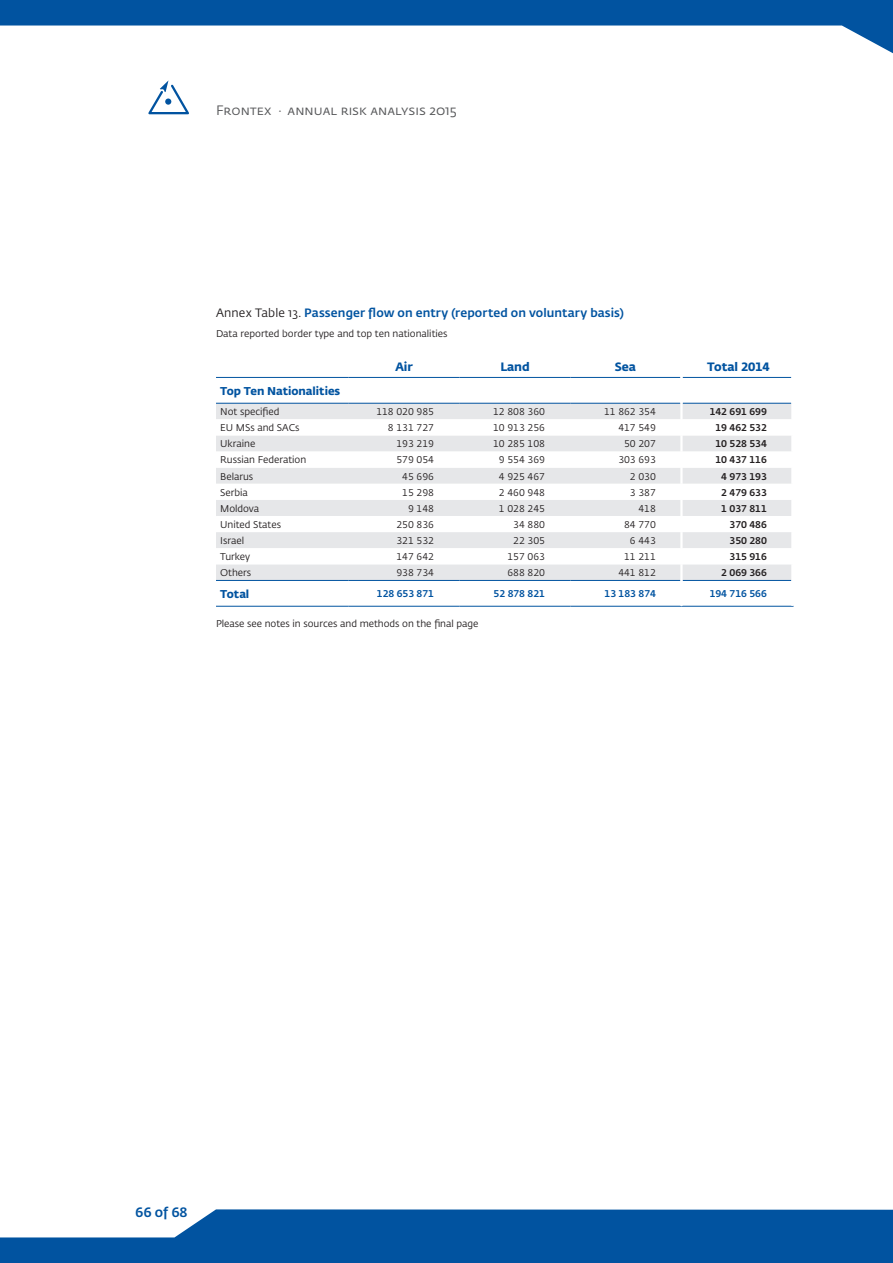
<style>
.page{position:relative;width:893px;height:1263px;background:#fff}
.page>*{position:absolute;margin:0;border:0;box-sizing:border-box;transform-origin:0 0}
.t1{font:13.5px "Fedra Sans Pro";color:#57585a}
.t2{font:500 13.5px "Fedra Sans Pro";color:#0153a0}
.RAU_caption{font:500 12px "Fedra Sans Pro";letter-spacing:.01em;color:#0153a0}
.table_head_8{font:700 12px "Fedra Sans Pro";letter-spacing:-.005em;color:#0153a0}
.table_subhead{font:700 11.25px "Fedra Sans Pro";letter-spacing:-.005em;color:#0153a0}
.table_body_left{font:9.75px "Fedra Sans Pro";letter-spacing:-.005em;color:#231f20}
.RAU_caption_source{font:9.75px "Fedra Sans Pro";letter-spacing:-.005em;color:#231f20}
.table_body_left-2{font:500 9.75px "Fedra Sans Pro";letter-spacing:-.005em;color:#231f20}
.table_body_right{font:500 9.75px "Fedra Sans Pro";letter-spacing:-.005em;color:#0153a0}
.s1{font-weight:400;color:#231f20}
</style>
<div class="page">
<svg style="left:148px;top:80px;width:41px;height:34px"></svg>
<svg style="left:216px;top:376px;width:575px;height:1px"></svg>
<svg style="left:216px;top:402px;width:575px;height:204px"></svg>
<div style="left:216px;top:404px;width:575px;height:176px;background:#e6e7e9"></div>
<svg style="left:216px;top:419px;width:575px;height:145px"></svg>
<hr style="left:216px;top:377px;width:133px;height:1px;background:#0153a0">
<hr style="left:349px;top:377px;width:111px;height:1px;background:#0153a0">
<hr style="left:460px;top:377px;width:111px;height:1px;background:#0153a0">
<hr style="left:571px;top:377px;width:109px;height:1px;background:#0153a0">
<hr style="left:683px;top:377px;width:108px;height:1px;background:#0153a0">
<hr style="left:216px;top:403px;width:133px;height:1px;background:#0153a0">
<hr style="left:349px;top:403px;width:111px;height:1px;background:#0153a0">
<hr style="left:460px;top:403px;width:111px;height:1px;background:#0153a0">
<hr style="left:571px;top:403px;width:109px;height:1px;background:#0153a0">
<hr style="left:683px;top:403px;width:108px;height:1px;background:#0153a0">
<hr style="left:216px;top:580px;width:133px;height:1px;background:#0153a0">
<hr style="left:349px;top:580px;width:111px;height:1px;background:#0153a0">
<hr style="left:460px;top:580px;width:111px;height:1px;background:#0153a0">
<hr style="left:571px;top:580px;width:109px;height:1px;background:#0153a0">
<hr style="left:683px;top:580px;width:108px;height:1px;background:#0153a0">
<hr style="left:216px;top:606px;width:133px;height:1px;background:#0153a0">
<hr style="left:349px;top:606px;width:111px;height:1px;background:#0153a0">
<hr style="left:460px;top:606px;width:111px;height:1px;background:#0153a0">
<hr style="left:571px;top:606px;width:110px;height:1px;background:#0153a0">
<hr style="left:681px;top:606px;width:112px;height:1px;background:#0153a0">
<hr style="left:680px;top:355px;width:3px;height:22px;background:#fff">
<hr style="left:680px;top:377px;width:3px;height:26px;background:#fff">
<hr style="left:680px;top:403px;width:3px;height:16px;background:#fff">
<hr style="left:680px;top:419px;width:3px;height:16px;background:#fff">
<hr style="left:680px;top:435px;width:3px;height:17px;background:#fff">
<hr style="left:680px;top:452px;width:3px;height:16px;background:#fff">
<hr style="left:680px;top:468px;width:3px;height:16px;background:#fff">
<hr style="left:680px;top:484px;width:3px;height:16px;background:#fff">
<hr style="left:680px;top:500px;width:3px;height:16px;background:#fff">
<hr style="left:680px;top:516px;width:3px;height:16px;background:#fff">
<hr style="left:680px;top:532px;width:3px;height:16px;background:#fff">
<hr style="left:680px;top:548px;width:3px;height:16px;background:#fff">
<hr style="left:680px;top:564px;width:3px;height:16px;background:#fff">
<hr style="left:680px;top:580px;width:3px;height:26px;background:#fff">
<svg style="left:0;top:0;width:893px;height:54px"></svg>
<svg style="left:0;top:1209px;width:893px;height:54px;background:#2068ab"></svg>
<h1 class="t1" style="left:216px;top:100px;width:242px">Frontex · annual risk analysis 2015</h1>
<p class="RAU_caption" style="left:216px;top:303px;width:409px"><span class="s1">Annex Table 13.</span> Passenger flow on entry (reported on voluntary basis)</p>
<p class="RAU_caption_source" style="left:216px;top:327px;width:233px">Data reported border type and top ten nationalities</p>
<p class="table_head_8" style="left:395px;top:357px;width:19px">Air</p>
<p class="table_head_8" style="left:500px;top:357px;width:31px">Land</p>
<p class="table_head_8" style="left:615px;top:357px;width:23px">Sea</p>
<p class="table_head_8" style="left:707px;top:357px;width:64px">Total 2014</p>
<p class="table_subhead" style="left:220px;top:382px;width:121px">Top Ten Nationalities</p>
<p class="table_body_left" style="left:220px;top:405px;width:61px">Not specified</p>
<p class="table_body_left" style="left:376px;top:405px;width:59px">118 020 985</p>
<p class="table_body_left" style="left:493px;top:405px;width:53px">12 808 360</p>
<p class="table_body_left" style="left:604px;top:405px;width:53px">11 862 354</p>
<p class="table_body_left-2" style="left:710px;top:404px;width:59px">142 691 699</p>
<p class="table_body_left" style="left:220px;top:421px;width:81px">EU MSs and SACs</p>
<p class="table_body_left" style="left:388px;top:421px;width:48px">8 131 727</p>
<p class="table_body_left" style="left:493px;top:421px;width:53px">10 913 256</p>
<p class="table_body_left" style="left:618px;top:421px;width:39px">417 549</p>
<p class="table_body_left-2" style="left:715px;top:420px;width:53px">19 462 532</p>
<p class="table_body_left" style="left:220px;top:437px;width:37px">Ukraine</p>
<p class="table_body_left" style="left:396px;top:437px;width:39px">193 219</p>
<p class="table_body_left" style="left:493px;top:437px;width:53px">10 285 108</p>
<p class="table_body_left" style="left:624px;top:437px;width:33px">50 207</p>
<p class="table_body_left-2" style="left:715px;top:436px;width:53px">10 528 534</p>
<p class="table_body_left" style="left:220px;top:453px;width:88px">Russian Federation</p>
<p class="table_body_left" style="left:396px;top:453px;width:39px">579 054</p>
<p class="table_body_left" style="left:499px;top:453px;width:48px">9 554 369</p>
<p class="table_body_left" style="left:618px;top:453px;width:39px">303 693</p>
<p class="table_body_left-2" style="left:715px;top:453px;width:53px">10 437 116</p>
<p class="table_body_left" style="left:220px;top:469px;width:35px">Belarus</p>
<p class="table_body_left" style="left:402px;top:469px;width:33px">45 696</p>
<p class="table_body_left" style="left:499px;top:469px;width:48px">4 925 467</p>
<p class="table_body_left" style="left:630px;top:469px;width:28px">2 030</p>
<p class="table_body_left-2" style="left:721px;top:469px;width:47px">4 973 193</p>
<p class="table_body_left" style="left:220px;top:485px;width:29px">Serbia</p>
<p class="table_body_left" style="left:402px;top:485px;width:33px">15 298</p>
<p class="table_body_left" style="left:499px;top:485px;width:48px">2 460 948</p>
<p class="table_body_left" style="left:630px;top:485px;width:28px">3 387</p>
<p class="table_body_left-2" style="left:721px;top:485px;width:47px">2 479 633</p>
<p class="table_body_left" style="left:220px;top:501px;width:41px">Moldova</p>
<p class="table_body_left" style="left:408px;top:501px;width:28px">9 148</p>
<p class="table_body_left" style="left:499px;top:501px;width:48px">1 028 245</p>
<p class="table_body_left" style="left:638px;top:501px;width:19px">418</p>
<p class="table_body_left-2" style="left:721px;top:501px;width:47px">1 037 811</p>
<p class="table_body_left" style="left:220px;top:518px;width:62px">United States</p>
<p class="table_body_left" style="left:396px;top:518px;width:39px">250 836</p>
<p class="table_body_left" style="left:513px;top:518px;width:33px">34 880</p>
<p class="table_body_left" style="left:624px;top:518px;width:33px">84 770</p>
<p class="table_body_left-2" style="left:730px;top:517px;width:39px">370 486</p>
<p class="table_body_left" style="left:220px;top:534px;width:25px">Israel</p>
<p class="table_body_left" style="left:396px;top:534px;width:39px">321 532</p>
<p class="table_body_left" style="left:513px;top:534px;width:33px">22 305</p>
<p class="table_body_left" style="left:630px;top:534px;width:28px">6 443</p>
<p class="table_body_left-2" style="left:730px;top:533px;width:39px">350 280</p>
<p class="table_body_left" style="left:220px;top:550px;width:31px">Turkey</p>
<p class="table_body_left" style="left:396px;top:550px;width:39px">147 642</p>
<p class="table_body_left" style="left:507px;top:550px;width:39px">157 063</p>
<p class="table_body_left" style="left:624px;top:550px;width:33px">11 211</p>
<p class="table_body_left-2" style="left:730px;top:549px;width:39px">315 916</p>
<p class="table_body_left" style="left:220px;top:566px;width:33px">Others</p>
<p class="table_body_left" style="left:396px;top:566px;width:39px">938 734</p>
<p class="table_body_left" style="left:507px;top:566px;width:39px">688 820</p>
<p class="table_body_left" style="left:618px;top:566px;width:39px">441 812</p>
<p class="table_body_left-2" style="left:721px;top:565px;width:47px">2 069 366</p>
<p class="table_subhead" style="left:220px;top:585px;width:31px">Total</p>
<p class="table_body_right" style="left:377px;top:586px;width:59px">128 653 871</p>
<p class="table_body_right" style="left:494px;top:586px;width:53px">52 878 821</p>
<p class="table_body_right" style="left:604px;top:586px;width:53px">13 183 874</p>
<p class="table_body_right" style="left:710px;top:586px;width:59px">194 716 566</p>
<p class="RAU_caption_source" style="left:216px;top:617px;width:264px">Please see notes in sources and methods on the final page</p>
<h1 class="t2" style="left:135px;top:1202px;width:54px">66 of 68</h1>
</div>
